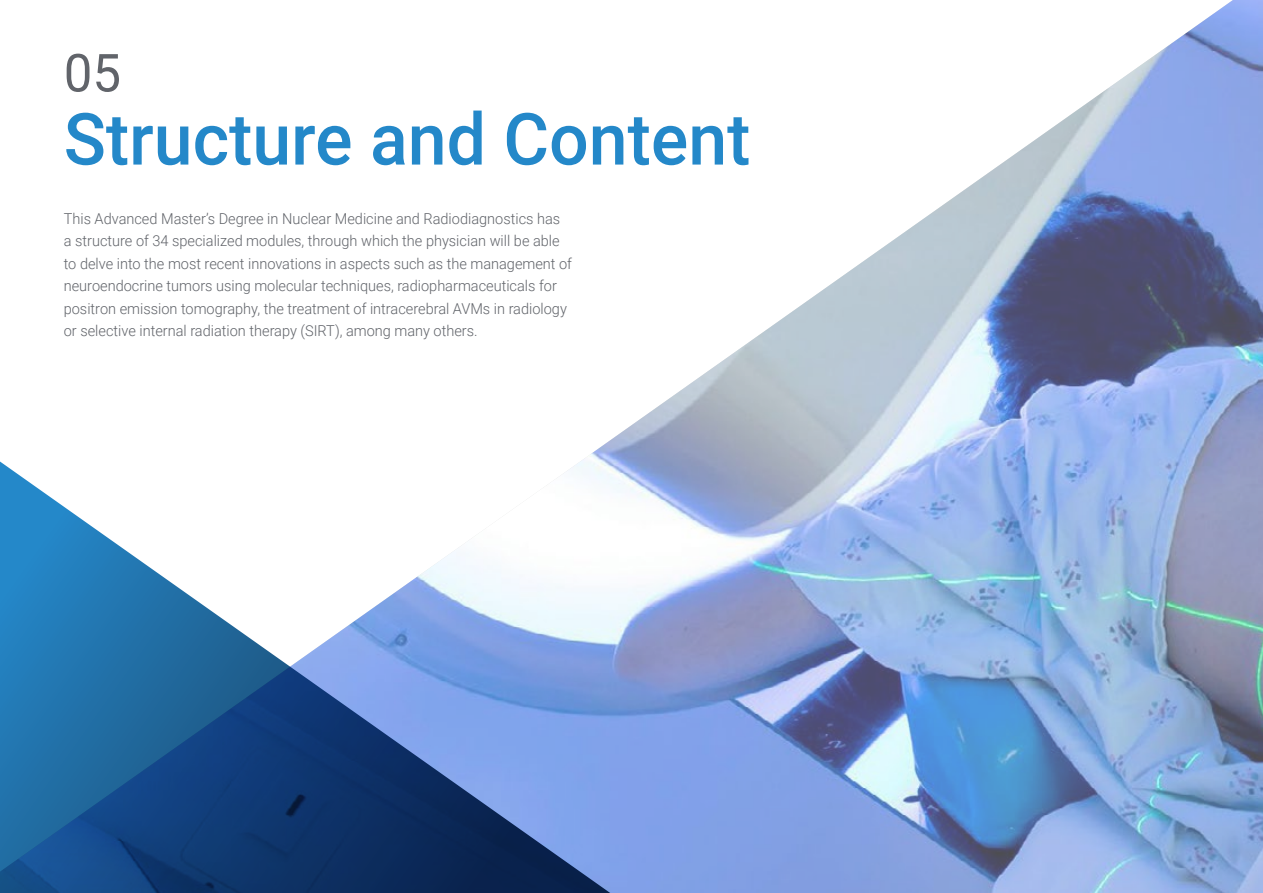
<style>
.page{position:relative;width:1263px;height:893px;background:#fff}
.page>*{position:absolute;margin:0;border:0;box-sizing:border-box;transform-origin:0 0}
.t1{font:500 72px "Roboto";color:#2488c9}
.t2{font:52.5px "Roboto";color:#61646a}
.t3{font:300 15px/22.5px "Roboto";color:#61646a}
</style>
<div class="page">
<img style="left:602px;top:0;width:661px;height:893px">
<svg style="left:0;top:446px;width:640px;height:447px"></svg>
<h2 class="t2" style="left:64px;top:36px;width:59px">05</h2>
<h1 class="t1" style="left:64px;top:89px;width:688px">Structure and Content</h1>
<p class="t3" style="left:64px;top:207px;width:510px">This Advanced Master’s Degree in Nuclear Medicine and Radiodiagnostics has<br>a structure of 34 specialized modules, through which the physician will be able to delve into the most recent innovations in aspects such as the management of neuroendocrine tumors using molecular techniques, radiopharmaceuticals for positron emission tomography, the treatment of intracerebral AVMs in radiology or selective internal radiation therapy (SIRT), among many others.</p>
</div>
